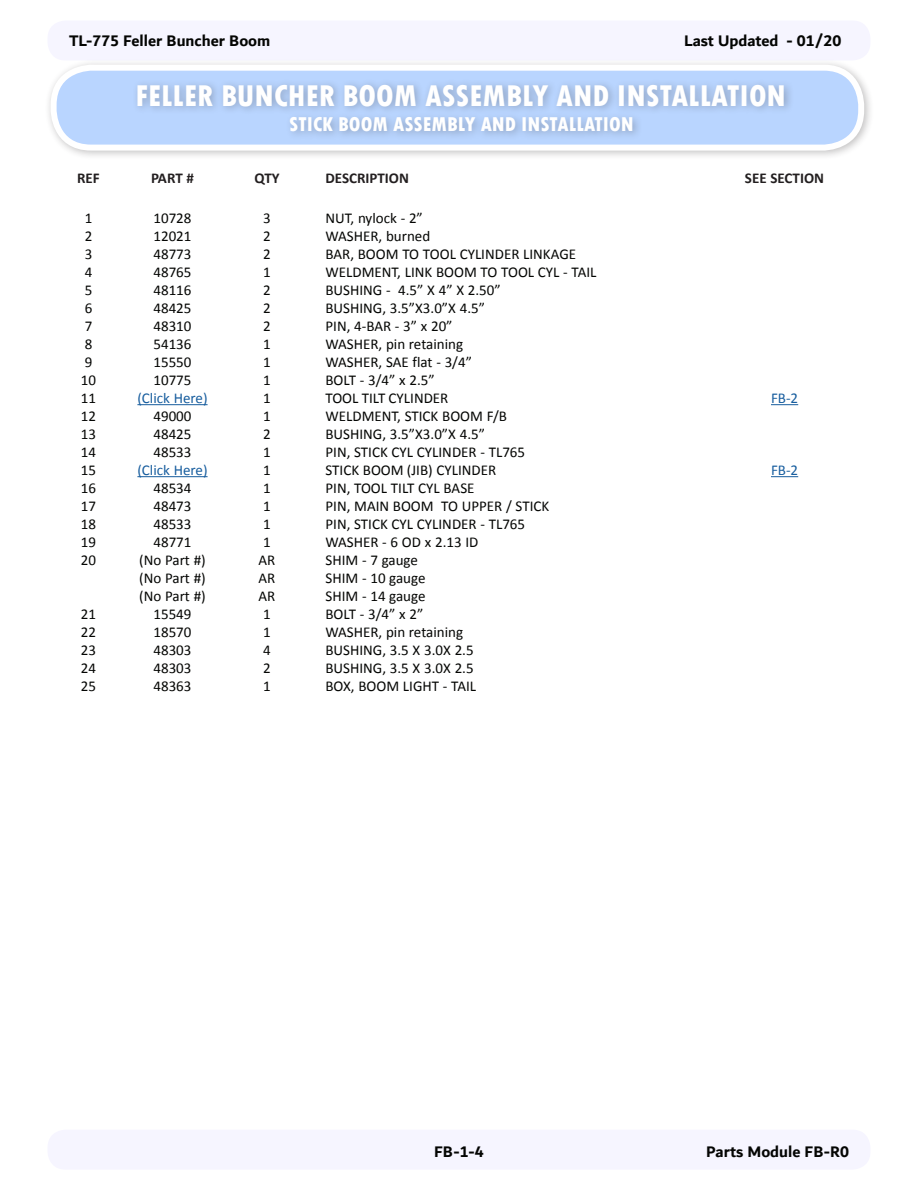
<style>
.page{position:relative;width:918px;height:1188px;background:#fff}
.page>*{position:absolute;margin:0;border:0;box-sizing:border-box;transform-origin:0 0}
.Main_Heading{font:800 condensed 31.5px "Tw Cen";color:#fff}
.Main_Heading_Sub{font:800 condensed 21px "Tw Cen";color:#fff}
.t1{font:700 16.5px "Dubai";color:#040503}
.t2{font:15px "Calibri";color:#040503}
.Heading_-_Column{font:700 15px "Calibri";color:#231f20}
.t3{font:15px "Calibri";color:#175d9e}
</style>
<div class="page">
<div style="left:48px;top:21px;width:822px;height:39px;background:#f6f5ff;border-radius:18px"></div>
<div style="left:48px;top:1130px;width:822px;height:40px;background:#f6f5ff;border-radius:18px"></div>
<hr style="left:137px;top:404px;width:71px;height:1px;background:#175d9e">
<svg style="left:771px;top:404px;width:27px;height:1px"></svg>
<hr style="left:137px;top:476px;width:71px;height:1px;background:#175d9e">
<svg style="left:771px;top:476px;width:27px;height:1px"></svg>
<div style="left:45px;top:59px;width:829px;height:102px;background:#231f20;opacity:.28"></div>
<div style="left:54px;top:68px;width:807px;height:80px;background:#b9d5ff;border-radius:38px"></div>
<div style="left:51px;top:65px;width:813px;height:86px;border:6px solid #fff;border-radius:38px"></div>
<div style="left:132px;top:79px;width:662px;height:62px;background:#231f20;opacity:.28"></div>
<p class="t1" style="left:69px;top:31px;width:203px">TL-775 Feller Buncher Boom</p>
<p class="t1" style="left:684px;top:31px;width:159px">Last Updated - 01/20</p>
<p class="Main_Heading" style="left:136px;top:77px;width:652px">FELLER BUNCHER BOOM ASSEMBLY AND INSTALLATION</p>
<p class="Main_Heading_Sub" style="left:289px;top:112px;width:346px">STICK BOOM ASSEMBLY AND INSTALLATION</p>
<p class="Heading_-_Column" style="left:77px;top:168px;width:24px">REF</p>
<p class="Heading_-_Column" style="left:151px;top:168px;width:44px">PART #</p>
<p class="Heading_-_Column" style="left:254px;top:168px;width:27px">QTY</p>
<p class="Heading_-_Column" style="left:326px;top:168px;width:85px">DESCRIPTION</p>
<p class="Heading_-_Column" style="left:745px;top:168px;width:81px">SEE SECTION</p>
<p class="t2" style="left:85px;top:208px;width:9px">1</p>
<p class="t2" style="left:153px;top:208px;width:40px">10728</p>
<p class="t2" style="left:263px;top:208px;width:9px">3</p>
<p class="t2" style="left:326px;top:208px;width:99px">NUT, nylock - 2”</p>
<p class="t2" style="left:85px;top:226px;width:9px">2</p>
<p class="t2" style="left:153px;top:226px;width:40px">12021</p>
<p class="t2" style="left:263px;top:226px;width:9px">2</p>
<p class="t2" style="left:326px;top:226px;width:106px">WASHER, burned</p>
<p class="t2" style="left:85px;top:244px;width:9px">3</p>
<p class="t2" style="left:153px;top:244px;width:40px">48773</p>
<p class="t2" style="left:263px;top:244px;width:9px">2</p>
<p class="t2" style="left:326px;top:244px;width:252px">BAR, BOOM TO TOOL CYLINDER LINKAGE</p>
<p class="t2" style="left:85px;top:262px;width:9px">4</p>
<p class="t2" style="left:153px;top:262px;width:40px">48765</p>
<p class="t2" style="left:263px;top:262px;width:9px">1</p>
<p class="t2" style="left:326px;top:262px;width:273px">WELDMENT, LINK BOOM TO TOOL CYL - TAIL</p>
<p class="t2" style="left:85px;top:280px;width:9px">5</p>
<p class="t2" style="left:153px;top:280px;width:40px">48116</p>
<p class="t2" style="left:263px;top:280px;width:9px">2</p>
<p class="t2" style="left:326px;top:280px;width:177px">BUSHING - 4.5” X 4” X 2.50”</p>
<p class="t2" style="left:85px;top:298px;width:9px">6</p>
<p class="t2" style="left:153px;top:298px;width:40px">48425</p>
<p class="t2" style="left:263px;top:298px;width:9px">2</p>
<p class="t2" style="left:326px;top:298px;width:161px">BUSHING, 3.5”X3.0”X 4.5”</p>
<p class="t2" style="left:85px;top:316px;width:9px">7</p>
<p class="t2" style="left:153px;top:316px;width:40px">48310</p>
<p class="t2" style="left:263px;top:316px;width:9px">2</p>
<p class="t2" style="left:326px;top:316px;width:129px">PIN, 4-BAR - 3” x 20”</p>
<p class="t2" style="left:85px;top:334px;width:9px">8</p>
<p class="t2" style="left:153px;top:334px;width:40px">54136</p>
<p class="t2" style="left:263px;top:334px;width:9px">1</p>
<p class="t2" style="left:326px;top:334px;width:139px">WASHER, pin retaining</p>
<p class="t2" style="left:85px;top:352px;width:9px">9</p>
<p class="t2" style="left:153px;top:352px;width:40px">15550</p>
<p class="t2" style="left:263px;top:352px;width:9px">1</p>
<p class="t2" style="left:326px;top:352px;width:148px">WASHER, SAE flat - 3/4”</p>
<p class="t2" style="left:81px;top:370px;width:17px">10</p>
<p class="t2" style="left:153px;top:370px;width:40px">10775</p>
<p class="t2" style="left:263px;top:370px;width:9px">1</p>
<p class="t2" style="left:326px;top:370px;width:111px">BOLT - 3/4” x 2.5”</p>
<p class="t2" style="left:81px;top:388px;width:17px">11</p>
<p class="t3" style="left:137px;top:388px;width:72px">(Click Here)</p>
<p class="t2" style="left:263px;top:388px;width:9px">1</p>
<p class="t2" style="left:325px;top:388px;width:124px">TOOL TILT CYLINDER</p>
<p class="t3" style="left:771px;top:388px;width:29px">FB-2</p>
<p class="t2" style="left:81px;top:406px;width:17px">12</p>
<p class="t2" style="left:153px;top:406px;width:40px">49000</p>
<p class="t2" style="left:263px;top:406px;width:9px">1</p>
<p class="t2" style="left:326px;top:406px;width:183px">WELDMENT, STICK BOOM F/B</p>
<p class="t2" style="left:81px;top:424px;width:17px">13</p>
<p class="t2" style="left:153px;top:424px;width:40px">48425</p>
<p class="t2" style="left:263px;top:424px;width:9px">2</p>
<p class="t2" style="left:326px;top:424px;width:161px">BUSHING, 3.5”X3.0”X 4.5”</p>
<p class="t2" style="left:81px;top:442px;width:17px">14</p>
<p class="t2" style="left:153px;top:442px;width:40px">48533</p>
<p class="t2" style="left:263px;top:442px;width:9px">1</p>
<p class="t2" style="left:326px;top:442px;width:201px">PIN, STICK CYL CYLINDER - TL765</p>
<p class="t2" style="left:81px;top:460px;width:17px">15</p>
<p class="t3" style="left:137px;top:460px;width:72px">(Click Here)</p>
<p class="t2" style="left:263px;top:460px;width:9px">1</p>
<p class="t2" style="left:325px;top:460px;width:172px">STICK BOOM (JIB) CYLINDER</p>
<p class="t3" style="left:771px;top:460px;width:29px">FB-2</p>
<p class="t2" style="left:81px;top:478px;width:17px">16</p>
<p class="t2" style="left:153px;top:478px;width:40px">48534</p>
<p class="t2" style="left:263px;top:478px;width:9px">1</p>
<p class="t2" style="left:326px;top:478px;width:151px">PIN, TOOL TILT CYL BASE</p>
<p class="t2" style="left:81px;top:496px;width:17px">17</p>
<p class="t2" style="left:153px;top:496px;width:40px">48473</p>
<p class="t2" style="left:263px;top:496px;width:9px">1</p>
<p class="t2" style="left:326px;top:496px;width:225px">PIN, MAIN BOOM TO UPPER / STICK</p>
<p class="t2" style="left:81px;top:514px;width:17px">18</p>
<p class="t2" style="left:153px;top:514px;width:40px">48533</p>
<p class="t2" style="left:263px;top:514px;width:9px">1</p>
<p class="t2" style="left:326px;top:514px;width:201px">PIN, STICK CYL CYLINDER - TL765</p>
<p class="t2" style="left:81px;top:532px;width:17px">19</p>
<p class="t2" style="left:153px;top:532px;width:40px">48771</p>
<p class="t2" style="left:263px;top:532px;width:9px">1</p>
<p class="t2" style="left:326px;top:532px;width:154px">WASHER - 6 OD x 2.13 ID</p>
<p class="t2" style="left:81px;top:550px;width:17px">20</p>
<p class="t2" style="left:139px;top:550px;width:68px">(No Part #)</p>
<p class="t2" style="left:259px;top:550px;width:18px">AR</p>
<p class="t2" style="left:326px;top:550px;width:94px">SHIM - 7 gauge</p>
<p class="t2" style="left:139px;top:568px;width:68px">(No Part #)</p>
<p class="t2" style="left:259px;top:568px;width:18px">AR</p>
<p class="t2" style="left:326px;top:568px;width:102px">SHIM - 10 gauge</p>
<p class="t2" style="left:139px;top:586px;width:68px">(No Part #)</p>
<p class="t2" style="left:259px;top:586px;width:18px">AR</p>
<p class="t2" style="left:326px;top:586px;width:102px">SHIM - 14 gauge</p>
<p class="t2" style="left:81px;top:604px;width:17px">21</p>
<p class="t2" style="left:153px;top:604px;width:40px">15549</p>
<p class="t2" style="left:263px;top:604px;width:9px">1</p>
<p class="t2" style="left:326px;top:604px;width:99px">BOLT - 3/4” x 2”</p>
<p class="t2" style="left:81px;top:622px;width:17px">22</p>
<p class="t2" style="left:153px;top:622px;width:40px">18570</p>
<p class="t2" style="left:263px;top:622px;width:9px">1</p>
<p class="t2" style="left:326px;top:622px;width:139px">WASHER, pin retaining</p>
<p class="t2" style="left:81px;top:640px;width:17px">23</p>
<p class="t2" style="left:153px;top:640px;width:40px">48303</p>
<p class="t2" style="left:263px;top:640px;width:9px">4</p>
<p class="t2" style="left:326px;top:640px;width:150px">BUSHING, 3.5 X 3.0X 2.5</p>
<p class="t2" style="left:81px;top:658px;width:17px">24</p>
<p class="t2" style="left:153px;top:658px;width:40px">48303</p>
<p class="t2" style="left:263px;top:658px;width:9px">2</p>
<p class="t2" style="left:326px;top:658px;width:150px">BUSHING, 3.5 X 3.0X 2.5</p>
<p class="t2" style="left:81px;top:676px;width:17px">25</p>
<p class="t2" style="left:153px;top:676px;width:40px">48363</p>
<p class="t2" style="left:263px;top:676px;width:9px">1</p>
<p class="t2" style="left:326px;top:676px;width:152px">BOX, BOOM LIGHT - TAIL</p>
<p class="t1" style="left:434px;top:1141px;width:51px">FB-1-4</p>
<p class="t1" style="left:706px;top:1141px;width:144px">Parts Module FB-R0</p>
</div>
